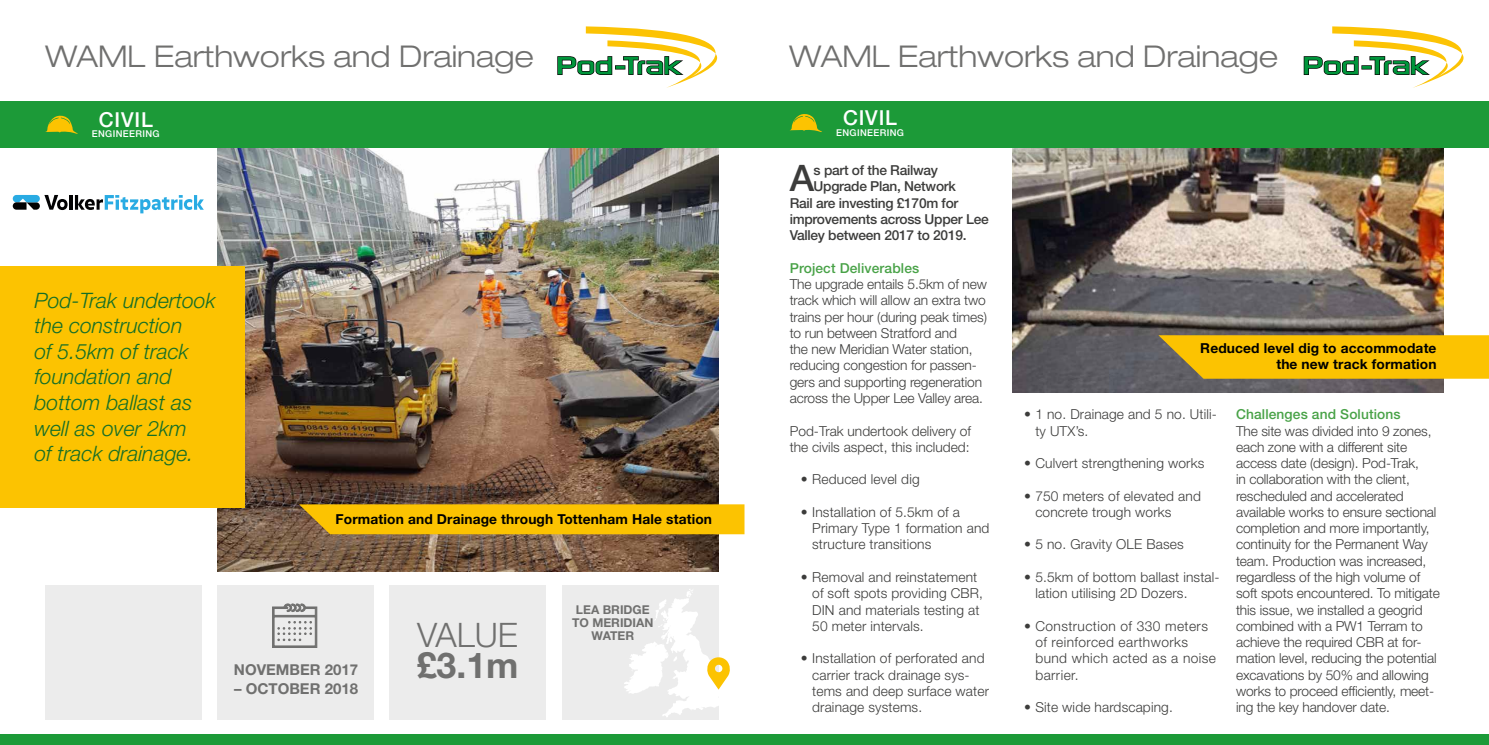
<style>
.page{position:relative;width:1489px;height:745px;background:#fff}
.page>*{position:absolute;margin:0;border:0;box-sizing:border-box;transform-origin:0 0}
.t1{font:500 36.5px "Helvetica Neue LT Std";color:#3c3c3b}
.t2{font:700 35.62px "Helvetica Neue LT Std";color:#70706f}
.t3{font:300 33.75px "Helvetica Neue LT Std";color:#70706f}
.t4{font:300 expanded 30px "Helvetica Neue LT Std";color:#70706f}
.t5{font:italic 300 21.25px/25.5px "Helvetica Neue LT Std";color:#156e27}
.t6{font:500 20.62px "Helvetica Neue LT Std";letter-spacing:.04em;color:#fff}
.t7{font:700 15px "Helvetica Neue LT Std";color:#70706f}
.t8{font:300 13.75px/16.2px "Helvetica Neue LT Std";letter-spacing:-.01em;color:#3c3c3b}
.t9{font:300 13.75px/16.2px "Helvetica Neue LT Std";letter-spacing:.01em;color:#3c3c3b}
.t10{font:500 13.75px "Helvetica Neue LT Std";letter-spacing:-.02em;color:#3c3c3b}
.t11{font:700 13.75px/16.2px "Helvetica Neue LT Std";letter-spacing:.01em;color:#000;text-align:right}
.t12{font:300 13.75px/16.2px "Helvetica Neue LT Std";letter-spacing:.03em;color:#3c3c3b}
.t13{font:500 13.75px "Helvetica Neue LT Std";letter-spacing:.01em;color:#48a247}
.t14{font:700 12.12px/12.8px "Helvetica Neue LT Std";color:#70706f;text-align:center}
.t15{font:500 9.38px "Helvetica Neue LT Std";letter-spacing:.04em;color:#fff}
</style>
<div class="page">
<div style="left:561px;top:585px;width:157px;height:134px;background:#ececec"></div>
<div style="left:389px;top:585px;width:157px;height:134px;background:#ececec"></div>
<div style="left:217px;top:585px;width:157px;height:134px;background:#ececec"></div>
<div style="left:45px;top:585px;width:157px;height:134px;background:#ececec"></div>
<img style="left:1012px;top:147px;width:431px;height:245px">
<svg style="left:1158px;top:335px;width:330px;height:43px;background:#f0bb08"></svg>
<img style="left:217px;top:147px;width:501px;height:424px">
<div style="left:299px;top:504px;width:445px;height:30px;background:#fcc301"></div>
<div style="left:0;top:266px;width:244px;height:241px;background:#fcc301"></div>
<svg style="left:272px;top:603px;width:46px;height:45px"></svg>
<svg style="left:624px;top:587px;width:106px;height:130px"></svg>
<svg style="left:13px;top:195px;width:55px;height:15px"></svg>
<hr style="left:69px;top:195px;width:3px;height:14px;background:#020203">
<svg style="left:75px;top:195px;width:129px;height:18px"></svg>
<div style="left:0;top:733px;width:1488px;height:11px;background:#1c9a38"></div>
<svg style="left:557px;top:26px;width:161px;height:62px"></svg>
<svg style="left:1303px;top:26px;width:161px;height:62px"></svg>
<div style="left:0;top:101px;width:1488px;height:46px;background:#1c9a38"></div>
<svg style="left:45px;top:115px;width:33px;height:19px"></svg>
<svg style="left:790px;top:114px;width:32px;height:18px"></svg>
<h3 class="t4" style="left:45px;top:39px;width:490px">WAML Earthworks and Drainage</h3>
<h3 class="t4" style="left:789px;top:39px;width:490px">WAML Earthworks and Drainage</h3>
<h3 class="t6" style="left:99px;top:107px;width:56px">CIVIL</h3>
<p class="t15" style="left:92px;top:128px;width:69px">ENGINEERING</p>
<h3 class="t5" style="left:34px;top:287px;width:183px">Pod-Trak undertook the construction<br>of 5.5km of track foundation and bottom ballast as well as over 2km<br>of track drainage.</h3>
<p class="t11" style="left:335px;top:510px;width:378px">Formation and Drainage through Tottenham Hale station</p>
<p class="t7" style="left:234px;top:660px;width:126px">NOVEMBER 2017</p>
<p class="t7" style="left:234px;top:679px;width:125px">– OCTOBER 2018</p>
<p class="t14" style="left:572px;top:602px;width:83px">LEA BRIDGE<br>TO MERIDIAN</p>
<h3 class="t3" style="left:417px;top:613px;width:102px">VALUE</h3>
<p class="t14" style="left:591px;top:628px;width:44px">WATER</p>
<h2 class="t2" style="left:417px;top:643px;width:103px">£3.1m</h2>
<h3 class="t6" style="left:843px;top:106px;width:56px">CIVIL</h3>
<p class="t15" style="left:836px;top:126px;width:69px">ENGINEERING</p>
<h1 class="t1" style="left:790px;top:157px;width:26px">A</h1>
<p class="t10" style="left:813px;top:162px;width:126px">s part of the Railway</p>
<p class="t10" style="left:813px;top:178px;width:144px">Upgrade Plan, Network</p>
<p class="t10" style="left:789px;top:194px;width:170px">Rail are investing £170m for</p>
<p class="t10" style="left:789px;top:211px;width:200px">improvements across Upper Lee</p>
<p class="t10" style="left:789px;top:227px;width:178px">Valley between 2017 to 2019.</p>
<p class="t13" style="left:789px;top:259px;width:131px">Project Deliverables</p>
<p class="t8" style="left:789px;top:275px;width:199px">The upgrade entails 5.5km of new track which will allow an extra two trains per hour (during peak times) to run between Stratford and<br>the new Meridian Water station, reducing congestion for passen&shy;gers and supporting regeneration across the Upper Lee Valley area.</p>
<p class="t8" style="left:789px;top:422px;width:183px">Pod-Trak undertook delivery of the civils aspect, this included:</p>
<p class="t9" style="left:801px;top:470px;width:120px">• Reduced level dig</p>
<p class="t9" style="left:812px;top:503px;width:179px;text-indent:-11px">• Installation of 5.5km of a<br>Primary Type 1 formation and structure transitions</p>
<p class="t9" style="left:812px;top:568px;width:172px;text-indent:-11px">• Removal and reinstatement of soft spots providing CBR,<br>DIN and materials testing at<br>50 meter intervals.</p>
<p class="t9" style="left:812px;top:649px;width:178px;text-indent:-11px">• Installation of perforated and carrier track drainage sys&shy;tems and deep surface water drainage systems.</p>
<p class="t11" style="left:1200px;top:339px;width:238px">Reduced level dig to accommodate the new track formation</p>
<p class="t9" style="left:1035px;top:405px;width:183px;text-indent:-11px">• 1 no. Drainage and 5 no. Utili&shy;ty UTX’s.</p>
<p class="t9" style="left:1024px;top:454px;width:182px">• Culvert strengthening works</p>
<p class="t9" style="left:1035px;top:487px;width:167px;text-indent:-11px">• 750 meters of elevated and concrete trough works</p>
<p class="t9" style="left:1024px;top:535px;width:161px">• 5 no. Gravity OLE Bases</p>
<p class="t9" style="left:1035px;top:568px;width:186px;text-indent:-11px">• 5.5km of bottom ballast instal&shy;lation utilising 2D Dozers.</p>
<p class="t12" style="left:1035px;top:617px;width:182px;text-indent:-11px">• Construction of 330 meters of reinforced earthworks bund which acted as a noise barrier.</p>
<p class="t9" style="left:1024px;top:698px;width:150px">• Site wide hardscaping.</p>
<p class="t13" style="left:1235px;top:406px;width:166px">Challenges and Solutions</p>
<p class="t8" style="left:1235px;top:422px;width:205px">The site was divided into 9 zones, each zone with a different site access date (design). Pod-Trak,<br>in collaboration with the client, rescheduled and accelerated available works to ensure sectional completion and more importantly, continuity for the Permanent Way team. Production was increased, regardless of the high volume of soft spots encountered. To mitigate this issue, we installed a geogrid combined with a PW1 Terram to achieve the required CBR at for&shy;mation level, reducing the potential excavations by 50% and allowing works to proceed efficiently, meet&shy;ing the key handover date.</p>
</div>
